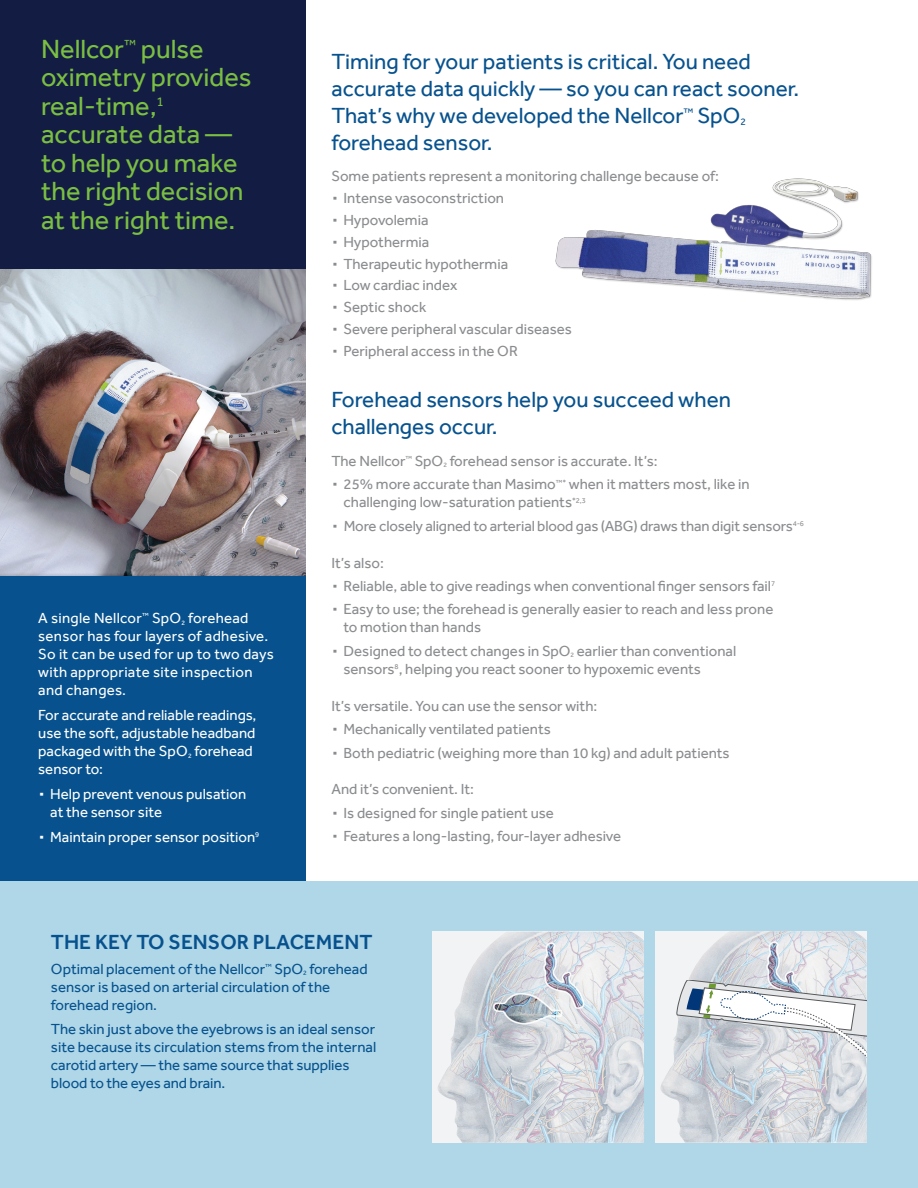
<style>
.page{position:relative;width:918px;height:1188px;background:#fff}
.page>*{position:absolute;margin:0;border:0;box-sizing:border-box;transform-origin:0 0}
.t1{font:27px/28.5px "Effra";color:#7abe42}
.t2{font:22.5px/27px "Effra";color:#07528e}
.t3{font:500 21px "Effra";color:#07528e}
.t4{font:15px/21.8px "Effra";color:#8a8c8f}
.t5{font:15px/18px "Effra";color:#07528e}
.t6{font:15px/18px "Effra";color:#fff}
.t7{font:15px/18px "Effra";letter-spacing:.02em;color:#fff}
.t8{font:10.2px "Effra";color:#07528e}
.t9{font:6.75px "Effra";color:#8a8c8f}
.t10{font:6.75px "Effra";color:#fff}
.t11{font:6.75px "Effra";color:#07528e}
.s1{font-size:30px}
</style>
<div class="page">
<div style="left:0;top:882px;width:918px;height:306px;background:#afd7e8"></div>
<div style="left:0;top:0;width:306px;height:269px;background:#131c42"></div>
<div style="left:0;top:575px;width:306px;height:306px;background:#07528e"></div>
<img style="left:0;top:269px;width:306px;height:306px">
<img style="left:436px;top:931px;width:208px;height:212px">
<img style="left:659px;top:931px;width:208px;height:212px">
<svg style="left:676px;top:980px;width:191px;height:82px;background:#d3d7db"></svg>
<img style="left:555px;top:178px;width:317px;height:122px">
<h1 class="t1" style="left:41px;top:34px;width:212px">Nellcor<sup>™</sup> pulse oximetry provides real-time,<sup>1 </sup>accurate data — to help you make the right decision at the right time.</h1>
<p class="t7" style="left:38px;top:609px;width:144px">A single Nellcor<sup>™</sup> SpO</p>
<p class="t10" style="left:181px;top:619px;width:5px">2</p>
<p class="t7" style="left:38px;top:609px;width:237px;text-indent:150px">forehead sensor has four layers of adhesive.<br>So it can be used for up to two days with appropriate site inspection and changes.</p>
<p class="t6" style="left:38px;top:706px;width:220px;text-align:justify">For accurate and reliable readings, use the soft, adjustable headband packaged with the SpO</p>
<p class="t10" style="left:188px;top:751px;width:5px">2</p>
<p class="t6" style="left:195px;top:742px;width:60px">forehead</p>
<p class="t6" style="left:38px;top:756px;width:210px;line-height:24.8px">sensor to:<br><span class="s1">∙</span> Help prevent venous pulsation</p>
<p class="t6" style="left:38px;top:799px;width:223px;line-height:24.8px;text-indent:12px">at the sensor site<br><span class="s1">∙</span> Maintain proper sensor position<sup>9</sup></p>
<h2 class="t2" style="left:331px;top:48px;width:469px">Timing for your patients is critical. You need accurate data quickly — so you can react sooner.<br>That’s why we developed the Nellcor<sup>™</sup> SpO</h2>
<p class="t8" style="left:740px;top:116px;width:7px">2</p>
<h2 class="t2" style="left:331px;top:129px;width:163px">forehead sensor.</h2>
<p class="t4" style="left:331px;top:165px;width:389px">Some patients represent a monitoring challenge because of: <span class="s1">∙</span> Intense vasoconstriction<br><span class="s1">∙</span> Hypovolemia<br><span class="s1">∙</span> Hypothermia<br><span class="s1">∙</span> Therapeutic hypothermia<br><span class="s1">∙</span> Low cardiac index<br><span class="s1">∙</span> Septic shock<br><span class="s1">∙</span> Severe peripheral vascular diseases<br><span class="s1">∙</span> Peripheral access in the OR</p>
<h2 class="t2" style="left:331px;top:386px;width:401px">Forehead sensors help you succeed when challenges occur.</h2>
<p class="t4" style="left:331px;top:450px;width:328px">The Nellcor<sup>™</sup> SpO forehead sensor is accurate. It’s:</p>
<p class="t9" style="left:443px;top:461px;width:5px">2</p>
<p class="t4" style="left:344px;top:475px;width:408px;line-height:18px;text-indent:-12px"><span class="s1">∙</span> 25% more accurate than Masimo<sup>™*</sup> when it matters most, like in challenging low-saturation patients<sup>*2,3</sup></p>
<p class="t4" style="left:331px;top:515px;width:474px"><span class="s1">∙</span> More closely aligned to arterial blood gas (ABG) draws than digit sensors<sup>4-6</sup></p>
<p class="t4" style="left:331px;top:551px;width:445px;line-height:23.4px">It’s also:<br><span class="s1">∙</span> Reliable, able to give readings when conventional finger sensors fail<sup>7 </sup><span class="s1">∙</span> Easy to use; the forehead is generally easier to reach and less prone</p>
<p class="t4" style="left:331px;top:616px;width:406px;line-height:23.4px;text-indent:12px">to motion than hands<br><span class="s1">∙</span> Designed to detect changes in SpO earlier than conventional</p>
<p class="t9" style="left:571px;top:651px;width:5px">2</p>
<p class="t4" style="left:343px;top:658px;width:359px">sensors<sup>8</sup>, helping you react sooner to hypoxemic events</p>
<p class="t4" style="left:331px;top:694px;width:400px;line-height:23.4px">It’s versatile. You can use the sensor with:<br><span class="s1">∙</span> Mechanically ventilated patients<br><span class="s1">∙</span> Both pediatric (weighing more than 10 kg) and adult patients</p>
<p class="t4" style="left:331px;top:778px;width:291px;line-height:23.4px">And it’s convenient. It:<br><span class="s1">∙</span> Is designed for single patient use<br><span class="s1">∙</span> Features a long-lasting, four-layer adhesive</p>
<h3 class="t3" style="left:51px;top:929px;width:323px">THE KEY TO SENSOR PLACEMENT</h3>
<p class="t5" style="left:51px;top:960px;width:318px">Optimal placement of the Nellcor<sup>™</sup> SpO forehead</p>
<p class="t11" style="left:303px;top:969px;width:5px">2</p>
<p class="t5" style="left:51px;top:978px;width:281px">sensor is based on arterial circulation of the forehead region.</p>
<p class="t5" style="left:51px;top:1020px;width:327px">The skin just above the eyebrows is an ideal sensor site because its circulation stems from the internal carotid artery — the same source that supplies blood to the eyes and brain.</p>
</div>
